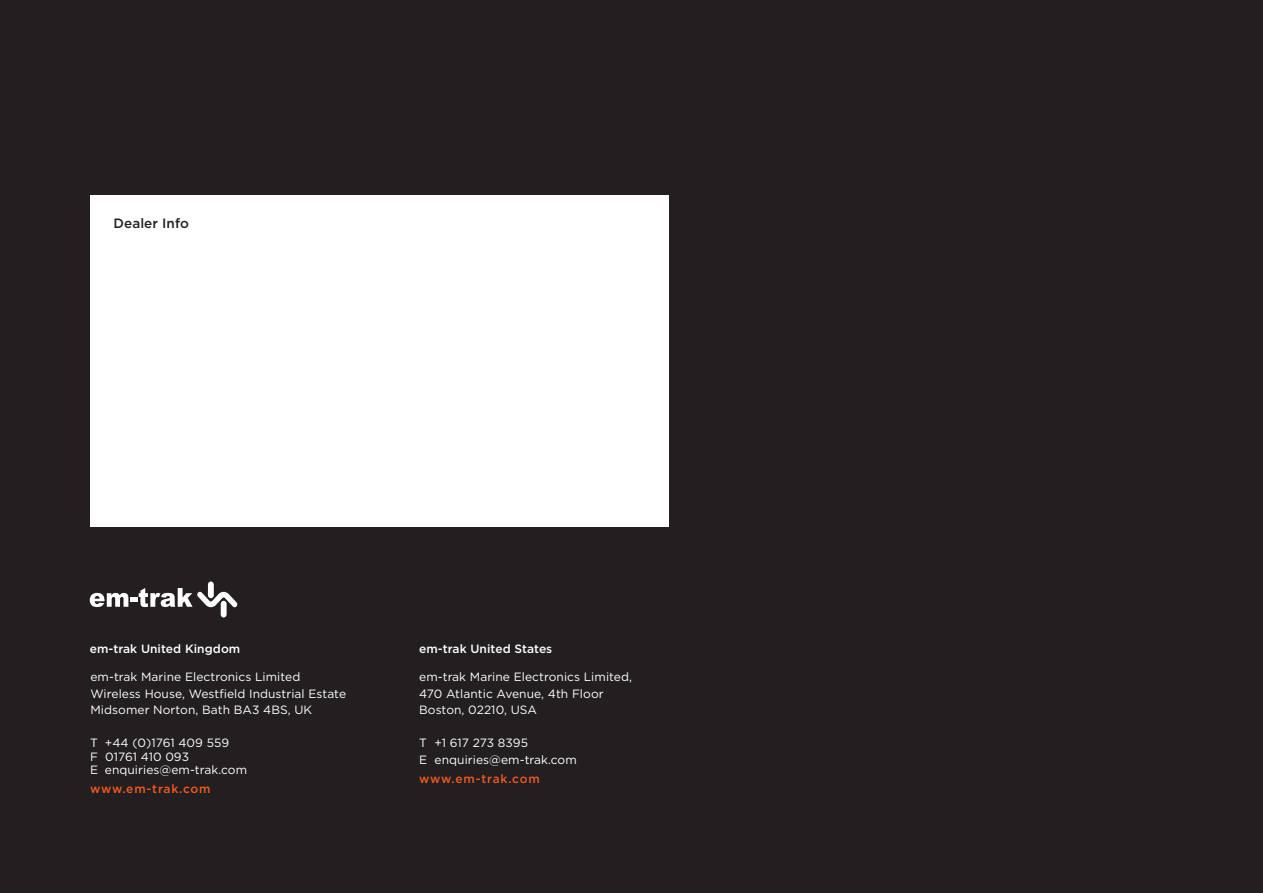
<style>
.page{position:relative;width:1263px;height:893px;background:#231f20}
.page>*{position:absolute;margin:0;border:0;box-sizing:border-box;transform-origin:0 0}
.t1{font:500 13.5px "Gotham";letter-spacing:.005em;color:#231f20}
.t2{font:12px/16.5px "Gotham";letter-spacing:.005em;color:#fff}
.t3{font:500 12px "Gotham";letter-spacing:.005em;color:#fff}
.t4{font:500 12px "Gotham";letter-spacing:.065em;color:#f15921}
</style>
<div class="page">
<div style="left:221px;top:601px;width:6px;height:16px;background:#fff;border-radius:3px"></div>
<div style="left:208px;top:581px;width:6px;height:17px;background:#fff;border-radius:3px"></div>
<svg style="left:90px;top:588px;width:148px;height:20px"></svg>
<div style="left:90px;top:196px;width:579px;height:331px;background:#fff"></div>
<p class="t1" style="left:114px;top:215px;width:77px">Dealer Info</p>
<p class="t3" style="left:90px;top:641px;width:152px">em-trak United Kingdom</p>
<p class="t3" style="left:419px;top:641px;width:135px">em-trak United States</p>
<p class="t2" style="left:419px;top:669px;width:214px">em-trak Marine Electronics Limited,<br>470 Atlantic Avenue, 4th Floor<br>Boston, 02210, USA</p>
<p class="t2" style="left:419px;top:735px;width:159px">T +1 617 273 8395<br>E enquiries@em-trak.com</p>
<p class="t4" style="left:419px;top:771px;width:122px">www.em-trak.com</p>
<p class="t2" style="left:90px;top:669px;width:257px">em-trak Marine Electronics Limited<br>Wireless House, Westfield Industrial Estate<br>Midsomer Norton, Bath BA3 4BS, UK</p>
<p class="t2" style="left:90px;top:736px;width:159px;line-height:13.5px">T +44 (0)1761 409 559<br>F 01761 410 093<br>E enquiries@em-trak.com</p>
<p class="t4" style="left:90px;top:782px;width:122px">www.em-trak.com</p>
</div>
